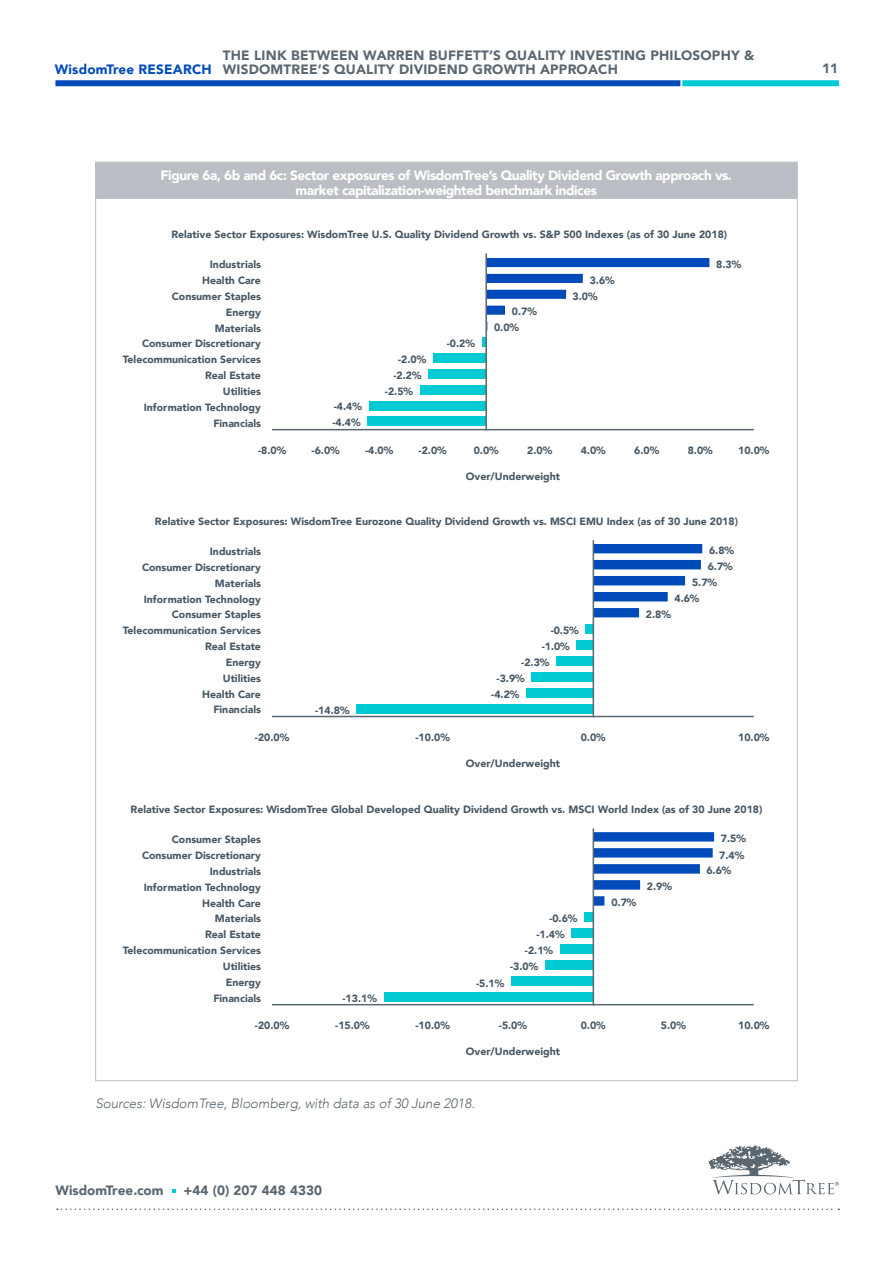
<style>
.page{position:relative;width:893px;height:1263px;background:#fff}
.page>*{position:absolute;margin:0;border:0;box-sizing:border-box;transform-origin:0 0}
.t1{font:900 13.5px "Avenir";letter-spacing:.015em;color:#5a6670}
.t2{font:900 13.5px "Avenir";letter-spacing:-.03em;color:#fff}
.t3{font:italic 300 13.5px "Avenir";letter-spacing:-.005em;color:#5a6670}
.t4{font:900 10.5px "Avenir";color:#475865}
.s1{color:#004aba}
</style>
<div class="page">
<svg style="left:708px;top:1145px;width:131px;height:50px"></svg>
<svg style="left:172px;top:1189px;width:3px;height:4px"></svg>
<svg style="left:57px;top:1208px;width:782px;height:2px"></svg>
<div style="left:55px;top:80px;width:625px;height:6px;background:#004aba"></div>
<div style="left:682px;top:80px;width:157px;height:6px;background:#00cad4"></div>
<hr style="left:272px;top:429px;width:482px;height:1px;background:#5a6670">
<hr style="left:272px;top:716px;width:482px;height:1px;background:#5a6670">
<hr style="left:272px;top:1004px;width:482px;height:1px;background:#5a6670">
<div style="left:95px;top:162px;width:702px;height:36px;background:#bbbec4"></div>
<div style="left:368px;top:417px;width:118px;height:9px;background:#00cad4"></div>
<div style="left:369px;top:401px;width:117px;height:9px;background:#00cad4"></div>
<div style="left:420px;top:385px;width:66px;height:9px;background:#00cad4"></div>
<div style="left:428px;top:369px;width:58px;height:9px;background:#00cad4"></div>
<div style="left:433px;top:353px;width:53px;height:9px;background:#00cad4"></div>
<hr style="left:482px;top:337px;width:4px;height:10px;background:#00cad4">
<svg style="left:487px;top:258px;width:222px;height:73px"></svg>
<hr style="left:485px;top:253px;width:2px;height:177px;background:#5a6670">
<div style="left:356px;top:704px;width:237px;height:9px;background:#00cad4"></div>
<div style="left:526px;top:688px;width:67px;height:10px;background:#00cad4"></div>
<div style="left:531px;top:672px;width:62px;height:9px;background:#00cad4"></div>
<div style="left:556px;top:656px;width:37px;height:9px;background:#00cad4"></div>
<div style="left:577px;top:640px;width:16px;height:9px;background:#00cad4"></div>
<div style="left:586px;top:624px;width:7px;height:9px;background:#00cad4"></div>
<svg style="left:594px;top:544px;width:108px;height:73px"></svg>
<hr style="left:593px;top:540px;width:1px;height:177px;background:#5a6670">
<div style="left:384px;top:992px;width:209px;height:10px;background:#00cad4"></div>
<div style="left:511px;top:976px;width:82px;height:10px;background:#00cad4"></div>
<div style="left:545px;top:960px;width:48px;height:10px;background:#00cad4"></div>
<div style="left:560px;top:944px;width:33px;height:10px;background:#00cad4"></div>
<div style="left:571px;top:928px;width:22px;height:10px;background:#00cad4"></div>
<div style="left:584px;top:912px;width:9px;height:10px;background:#00cad4"></div>
<svg style="left:594px;top:832px;width:120px;height:74px"></svg>
<hr style="left:593px;top:828px;width:1px;height:177px;background:#5a6670">
<p class="t1" style="left:223px;top:44px;width:533px">THE LINK BETWEEN WARREN BUFFETT’S QUALITY INVESTING PHILOSOPHY &amp;</p>
<p class="t1" style="left:55px;top:58px;width:565px"><span class="s1">WisdomTree RESEARCH</span> WISDOMTREE’S QUALITY DIVIDEND GROWTH APPROACH</p>
<p class="t1" style="left:822px;top:57px;width:18px">11</p>
<p class="t2" style="left:161px;top:163px;width:573px">Figure 6a, 6b and 6c: Sector exposures of WisdomTree’s Quality Dividend Growth approach vs.</p>
<p class="t2" style="left:296px;top:178px;width:303px">market capitalization-weighted benchmark indices</p>
<p class="t4" style="left:171px;top:225px;width:557px">Relative Sector Exposures: WisdomTree U.S. Quality Dividend Growth vs. S&amp;P 500 Indexes (as of 30 June 2018)</p>
<p class="t4" style="left:210px;top:255px;width:53px">Industrials</p>
<p class="t4" style="left:716px;top:255px;width:27px">8.3%</p>
<p class="t4" style="left:202px;top:271px;width:60px">Health Care</p>
<p class="t4" style="left:590px;top:271px;width:27px">3.6%</p>
<p class="t4" style="left:172px;top:287px;width:91px">Consumer Staples</p>
<p class="t4" style="left:573px;top:288px;width:27px">3.0%</p>
<p class="t4" style="left:226px;top:303px;width:37px">Energy</p>
<p class="t4" style="left:512px;top:303px;width:27px">0.7%</p>
<p class="t4" style="left:215px;top:319px;width:48px">Materials</p>
<p class="t4" style="left:494px;top:318px;width:27px">0.0%</p>
<p class="t4" style="left:142px;top:335px;width:120px">Consumer Discretionary</p>
<p class="t4" style="left:447px;top:335px;width:30px">-0.2%</p>
<p class="t4" style="left:123px;top:351px;width:140px">Telecommunication Services</p>
<p class="t4" style="left:398px;top:350px;width:30px">-2.0%</p>
<p class="t4" style="left:205px;top:366px;width:57px">Real Estate</p>
<p class="t4" style="left:393px;top:366px;width:30px">-2.2%</p>
<p class="t4" style="left:223px;top:382px;width:40px">Utilities</p>
<p class="t4" style="left:385px;top:382px;width:30px">-2.5%</p>
<p class="t4" style="left:144px;top:398px;width:119px">Information Technology</p>
<p class="t4" style="left:334px;top:398px;width:30px">-4.4%</p>
<p class="t4" style="left:213px;top:414px;width:49px">Financials</p>
<p class="t4" style="left:333px;top:413px;width:30px">-4.4%</p>
<p class="t4" style="left:258px;top:441px;width:30px">-8.0%</p>
<p class="t4" style="left:312px;top:441px;width:30px">-6.0%</p>
<p class="t4" style="left:365px;top:441px;width:30px">-4.0%</p>
<p class="t4" style="left:419px;top:441px;width:30px">-2.0%</p>
<p class="t4" style="left:474px;top:441px;width:27px">0.0%</p>
<p class="t4" style="left:527px;top:441px;width:27px">2.0%</p>
<p class="t4" style="left:581px;top:441px;width:27px">4.0%</p>
<p class="t4" style="left:634px;top:441px;width:27px">6.0%</p>
<p class="t4" style="left:688px;top:441px;width:27px">8.0%</p>
<p class="t4" style="left:738px;top:441px;width:33px">10.0%</p>
<p class="t4" style="left:466px;top:467px;width:96px">Over/Underweight</p>
<p class="t4" style="left:155px;top:512px;width:585px">Relative Sector Exposures: WisdomTree Eurozone Quality Dividend Growth vs. MSCI EMU Index (as of 30 June 2018)</p>
<p class="t4" style="left:210px;top:542px;width:53px">Industrials</p>
<p class="t4" style="left:709px;top:541px;width:27px">6.8%</p>
<p class="t4" style="left:142px;top:558px;width:120px">Consumer Discretionary</p>
<p class="t4" style="left:708px;top:558px;width:27px">6.7%</p>
<p class="t4" style="left:215px;top:574px;width:48px">Materials</p>
<p class="t4" style="left:692px;top:573px;width:27px">5.7%</p>
<p class="t4" style="left:144px;top:590px;width:119px">Information Technology</p>
<p class="t4" style="left:674px;top:589px;width:27px">4.6%</p>
<p class="t4" style="left:172px;top:606px;width:91px">Consumer Staples</p>
<p class="t4" style="left:646px;top:605px;width:27px">2.8%</p>
<p class="t4" style="left:123px;top:622px;width:140px">Telecommunication Services</p>
<p class="t4" style="left:551px;top:621px;width:30px">-0.5%</p>
<p class="t4" style="left:205px;top:637px;width:57px">Real Estate</p>
<p class="t4" style="left:542px;top:637px;width:30px">-1.0%</p>
<p class="t4" style="left:226px;top:653px;width:37px">Energy</p>
<p class="t4" style="left:521px;top:653px;width:30px">-2.3%</p>
<p class="t4" style="left:223px;top:669px;width:40px">Utilities</p>
<p class="t4" style="left:497px;top:669px;width:30px">-3.9%</p>
<p class="t4" style="left:202px;top:685px;width:60px">Health Care</p>
<p class="t4" style="left:491px;top:686px;width:30px">-4.2%</p>
<p class="t4" style="left:213px;top:701px;width:49px">Financials</p>
<p class="t4" style="left:315px;top:702px;width:36px">-14.8%</p>
<p class="t4" style="left:255px;top:728px;width:36px">-20.0%</p>
<p class="t4" style="left:415px;top:728px;width:36px">-10.0%</p>
<p class="t4" style="left:581px;top:728px;width:27px">0.0%</p>
<p class="t4" style="left:738px;top:728px;width:33px">10.0%</p>
<p class="t4" style="left:466px;top:754px;width:96px">Over/Underweight</p>
<p class="t4" style="left:131px;top:800px;width:633px">Relative Sector Exposures: WisdomTree Global Developed Quality Dividend Growth vs. MSCI World Index (as of 30 June 2018)</p>
<p class="t4" style="left:172px;top:830px;width:91px">Consumer Staples</p>
<p class="t4" style="left:721px;top:829px;width:27px">7.5%</p>
<p class="t4" style="left:142px;top:846px;width:120px">Consumer Discretionary</p>
<p class="t4" style="left:719px;top:846px;width:27px">7.4%</p>
<p class="t4" style="left:210px;top:862px;width:53px">Industrials</p>
<p class="t4" style="left:706px;top:861px;width:27px">6.6%</p>
<p class="t4" style="left:144px;top:878px;width:119px">Information Technology</p>
<p class="t4" style="left:647px;top:877px;width:27px">2.9%</p>
<p class="t4" style="left:202px;top:894px;width:60px">Health Care</p>
<p class="t4" style="left:611px;top:893px;width:27px">0.7%</p>
<p class="t4" style="left:215px;top:910px;width:48px">Materials</p>
<p class="t4" style="left:549px;top:909px;width:30px">-0.6%</p>
<p class="t4" style="left:205px;top:925px;width:57px">Real Estate</p>
<p class="t4" style="left:536px;top:925px;width:30px">-1.4%</p>
<p class="t4" style="left:123px;top:941px;width:140px">Telecommunication Services</p>
<p class="t4" style="left:525px;top:941px;width:30px">-2.1%</p>
<p class="t4" style="left:223px;top:957px;width:40px">Utilities</p>
<p class="t4" style="left:510px;top:957px;width:30px">-3.0%</p>
<p class="t4" style="left:226px;top:973px;width:37px">Energy</p>
<p class="t4" style="left:476px;top:974px;width:30px">-5.1%</p>
<p class="t4" style="left:213px;top:989px;width:49px">Financials</p>
<p class="t4" style="left:343px;top:990px;width:36px">-13.1%</p>
<p class="t4" style="left:255px;top:1016px;width:36px">-20.0%</p>
<p class="t4" style="left:335px;top:1016px;width:36px">-15.0%</p>
<p class="t4" style="left:415px;top:1016px;width:36px">-10.0%</p>
<p class="t4" style="left:499px;top:1016px;width:30px">-5.0%</p>
<p class="t4" style="left:581px;top:1016px;width:27px">0.0%</p>
<p class="t4" style="left:661px;top:1016px;width:27px">5.0%</p>
<p class="t4" style="left:738px;top:1016px;width:33px">10.0%</p>
<p class="t4" style="left:466px;top:1042px;width:96px">Over/Underweight</p>
<p class="t3" style="left:95px;top:1095px;width:381px">Sources: WisdomTree, Bloomberg, with data as of 30 June 2018.</p>
<p class="t1" style="left:55px;top:1178px;width:110px">WisdomTree.com</p>
<p class="t1" style="left:184px;top:1178px;width:140px">+44 (0) 207 448 4330</p>
</div>
